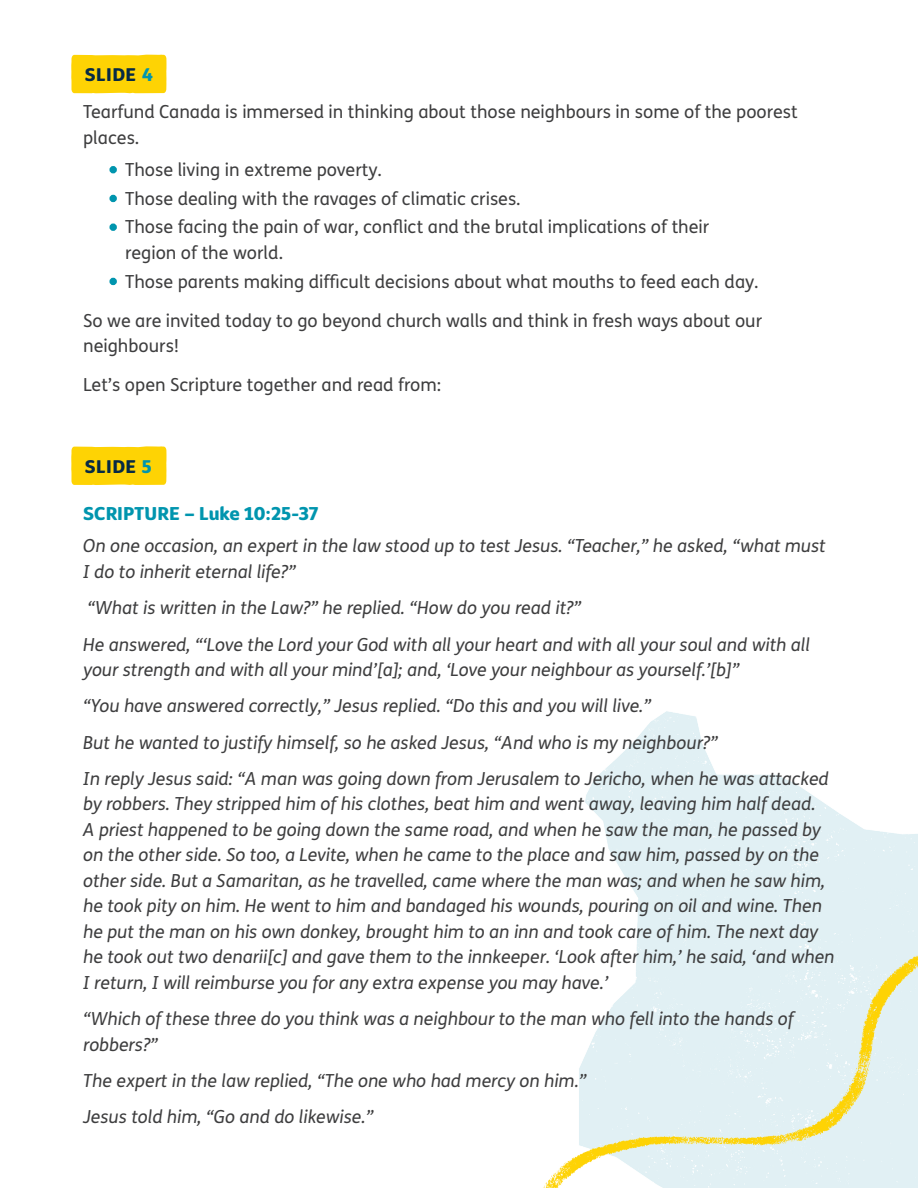
<style>
.page{position:relative;width:918px;height:1188px;background:#fff}
.page>*{position:absolute;margin:0;border:0;box-sizing:border-box;transform-origin:0 0}
.t1{font:italic 18px/25.5px "FS Me";color:#3e3e3f}
.t2{font:18px/25.5px "FS Me";color:#3e3e3f}
.t3{font:18px "Tearfund Sans";color:#0095ae}
.t4{font:17.7px "Tearfund Sans";letter-spacing:.03em;color:#062a45}
.s1{color:#0095ae}
</style>
<div class="page">
<img style="left:585px;top:711px;width:333px;height:211px">
<img style="left:543px;top:922px;width:375px;height:266px">
<svg style="left:71px;top:446px;width:96px;height:39px;background:#fed40d"></svg>
<div style="left:71px;top:55px;width:96px;height:38px;background:#fed304"></div>
<p class="t4" style="left:85px;top:58px;width:70px">SLIDE <span class="s1">4</span></p>
<p class="t2" style="left:83px;top:99px;width:716px">Tearfund Canada is immersed in thinking about those neighbours in some of the poorest places.</p>
<p class="t2" style="left:110px;top:157px;width:273px"><span class="s1">•</span> Those living in extreme poverty.</p>
<p class="t2" style="left:110px;top:185px;width:412px"><span class="s1">•</span> Those dealing with the ravages of climatic crises.</p>
<p class="t2" style="left:110px;top:214px;width:601px"><span class="s1">•</span> Those facing the pain of war, conflict and the brutal implications of their</p>
<p class="t2" style="left:125px;top:240px;width:159px">region of the world.</p>
<p class="t2" style="left:110px;top:268px;width:650px"><span class="s1">•</span> Those parents making difficult decisions about what mouths to feed each day.</p>
<p class="t2" style="left:83px;top:307px;width:681px">So we are invited today to go beyond church walls and think in fresh ways about our neighbours!</p>
<p class="t2" style="left:83px;top:372px;width:360px">Let’s open Scripture together and read from:</p>
<p class="t4" style="left:85px;top:450px;width:69px">SLIDE <span class="s1">5</span></p>
<p class="t3" style="left:83px;top:497px;width:237px">SCRIPTURE – Luke 10:25-37</p>
<p class="t1" style="left:83px;top:533px;width:744px">On one occasion, an expert in the law stood up to test Jesus. “Teacher,” he asked, “what must<br>I do to inherit eternal life?”</p>
<p class="t1" style="left:88px;top:595px;width:495px">“What is written in the Law?” he replied. “How do you read it?”</p>
<p class="t1" style="left:83px;top:631px;width:728px">He answered, “‘Love the Lord your God with all your heart and with all your soul and with all your strength and with all your mind’[a]; and, ‘Love your neighbour as yourself.’[b]”</p>
<p class="t1" style="left:83px;top:693px;width:569px">“You have answered correctly,” Jesus replied. “Do this and you will live.”</p>
<p class="t1" style="left:83px;top:729px;width:636px">But he wanted to justify himself, so he asked Jesus, “And who is my neighbour?”</p>
<p class="t1" style="left:83px;top:765px;width:753px">In reply Jesus said: “A man was going down from Jerusalem to Jericho, when he was attacked by robbers. They stripped him of his clothes, beat him and went away, leaving him half dead.<br>A priest happened to be going down the same road, and when he saw the man, he passed by on the other side. So too, a Levite, when he came to the place and saw him, passed by on the other side. But a Samaritan, as he travelled, came where the man was; and when he saw him, he took pity on him. He went to him and bandaged his wounds, pouring on oil and wine. Then he put the man on his own donkey, brought him to an inn and took care of him. The next day he took out two denarii[c] and gave them to the innkeeper. ‘Look after him,’ he said, ‘and when I return, I will reimburse you for any extra expense you may have.’</p>
<p class="t1" style="left:83px;top:1006px;width:712px">“Which of these three do you think was a neighbour to the man who fell into the hands of robbers?”</p>
<p class="t1" style="left:83px;top:1068px;width:505px">The expert in the law replied, “The one who had mercy on him.”</p>
<p class="t1" style="left:83px;top:1104px;width:292px">Jesus told him, “Go and do likewise.”</p>
</div>
